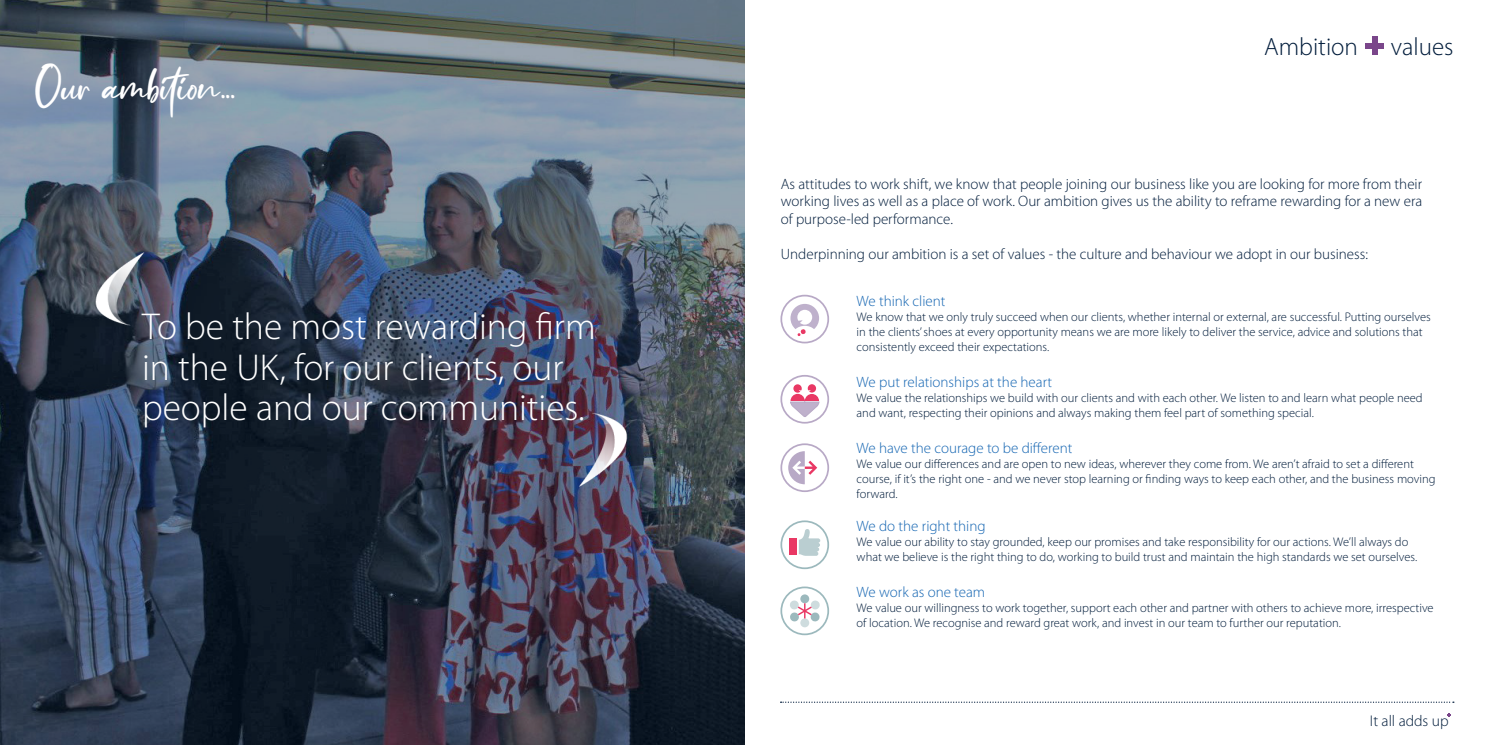
<style>
.page{position:relative;width:1489px;height:745px;background:#fff}
.page>*{position:absolute;margin:0;border:0;box-sizing:border-box;transform-origin:0 0}
.t1{font:45px "Ruthfully";color:#fff}
.t2{font:300 37.5px/40px "Myriad Pro";color:#fff}
.t3{font:300 25px "Myriad Pro";color:#001c3b}
.t4{font:300 15.5px "Myriad Pro";color:#001c3b}
.t5{font:300 15px/17.5px "Myriad Pro";color:#001c3b;text-align:justify}
.t6{font:300 15px "Myriad Pro";color:#1465b2}
.t7{font:300 12.5px/15px "Myriad Pro";color:#001c3b}
</style>
<div class="page">
<svg style="left:780px;top:701px;width:673px;height:1px"></svg>
<img style="left:0;top:0;width:744px;height:744px">
<img style="left:85px;top:245px;width:71px;height:88px">
<img style="left:567px;top:406px;width:71px;height:89px">
<div style="left:1371px;top:36px;width:6px;height:19px;background:#7a468a"></div>
<div style="left:1365px;top:43px;width:18px;height:5px;background:#7a468a"></div>
<svg style="left:780px;top:294px;width:49px;height:49px"></svg>
<svg style="left:780px;top:375px;width:49px;height:48px"></svg>
<svg style="left:780px;top:443px;width:49px;height:48px"></svg>
<svg style="left:780px;top:520px;width:49px;height:48px"></svg>
<svg style="left:780px;top:586px;width:49px;height:48px"></svg>
<p class="t1" style="left:35px;top:52px;width:200px">Our ambition...</p>
<p class="t2" style="left:142px;top:307px;width:455px">To be the most rewarding firm in the UK, for our clients, our people and our communities.</p>
<p class="t3" style="left:1263px;top:33px;width:95px">Ambition</p>
<p class="t3" style="left:1390px;top:33px;width:64px">values</p>
<p class="t5" style="left:780px;top:175px;width:643px">As attitudes to work shift, we know that people joining our business like you are looking for more from their working lives as well as a place of work. Our ambition gives us the ability to reframe rewarding for a new era of purpose-led performance.</p>
<p class="t5" style="left:780px;top:245px;width:588px">Underpinning our ambition is a set of values - the culture and behaviour we adopt in our business:</p>
<p class="t6" style="left:856px;top:292px;width:90px">We think client</p>
<p class="t7" style="left:856px;top:309px;width:575px">We know that we only truly succeed when our clients, whether internal or external, are successful. Putting ourselves in the clients’ shoes at every opportunity means we are more likely to deliver the service, advice and solutions that consistently exceed their expectations.</p>
<p class="t6" style="left:856px;top:373px;width:197px">We put relationships at the heart</p>
<p class="t7" style="left:856px;top:390px;width:567px">We value the relationships we build with our clients and with each other. We listen to and learn what people need and want, respecting their opinions and always making them feel part of something special.</p>
<p class="t6" style="left:856px;top:439px;width:217px">We have the courage to be different</p>
<p class="t7" style="left:856px;top:456px;width:580px">We value our differences and are open to new ideas, wherever they come from. We aren’t afraid to set a different course, if it’s the right one - and we never stop learning or finding ways to keep each other, and the business moving forward.</p>
<p class="t6" style="left:856px;top:517px;width:130px">We do the right thing</p>
<p class="t7" style="left:856px;top:534px;width:562px">We value our ability to stay grounded, keep our promises and take responsibility for our actions. We’ll always do what we believe is the right thing to do, working to build trust and maintain the high standards we set ourselves.</p>
<p class="t6" style="left:856px;top:583px;width:130px">We work as one team</p>
<p class="t7" style="left:856px;top:600px;width:578px">We value our willingness to work together, support each other and partner with others to achieve more, irrespective of location. We recognise and reward great work, and invest in our team to further our reputation.</p>
<p class="t4" style="left:1369px;top:711px;width:80px">It all adds up</p>
</div>
